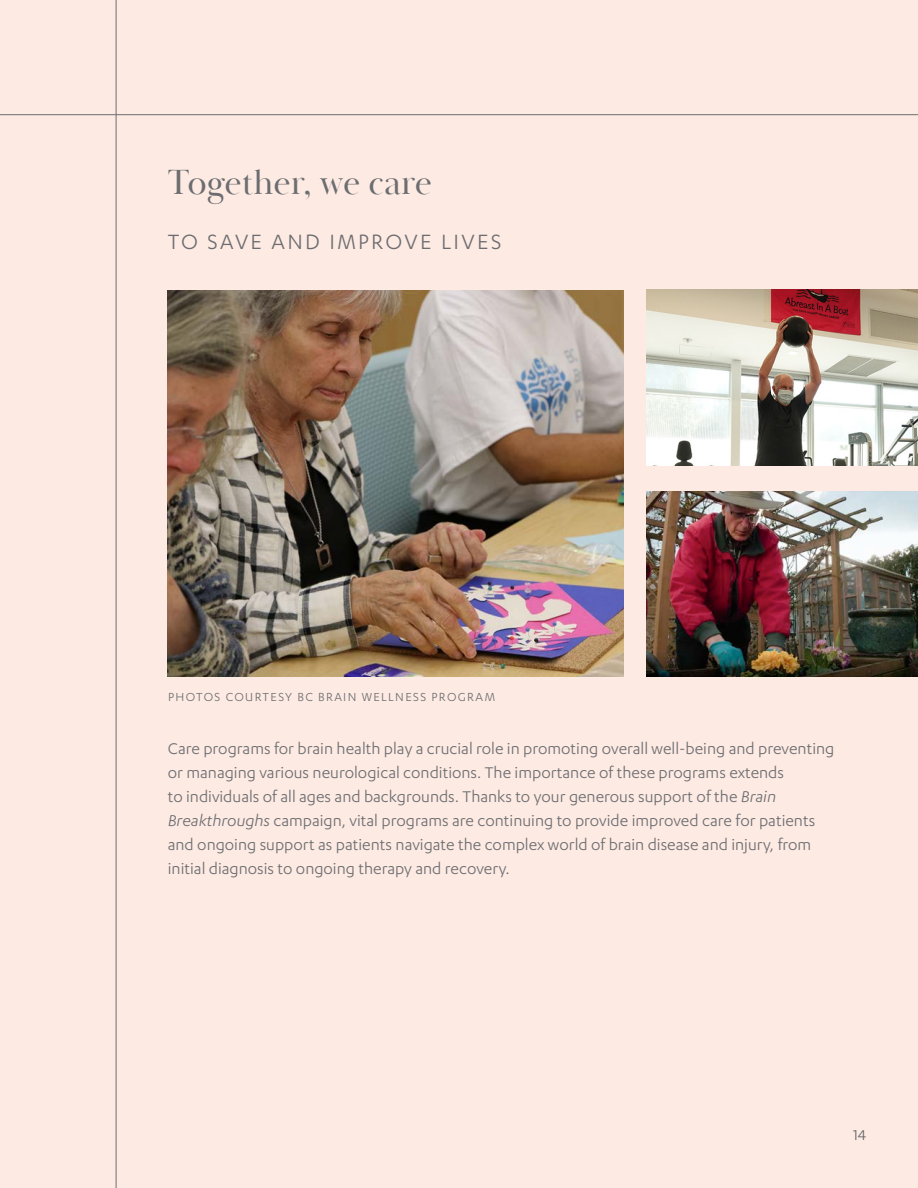
<style>
.page{position:relative;width:918px;height:1188px;background:#fdeae3}
.page>*{position:absolute;margin:0;border:0;box-sizing:border-box;transform-origin:0 0}
.HEAD_2{font:36px "Baskerville Poster PT";color:#6c6d70}
.BODY__WHY{font:24px "Karbon";letter-spacing:.1em;color:#6c6d70}
.BODY__WHY-2{font:18px/24px "Karbon";color:#6c6d70}
.t1{font:16.5px "Karbon";color:#636366}
.BODY__WHY-3{font:13.5px "Karbon";letter-spacing:.1em;color:#6c6d70}
.s1{font-style:italic}
</style>
<div class="page">
<hr style="left:0;top:114px;width:918px;height:1px;background:#6c6d70">
<hr style="left:116px;top:0;width:1px;height:1188px;background:#6c6d70">
<img style="left:168px;top:291px;width:455px;height:385px">
<img style="left:647px;top:289px;width:271px;height:176px">
<img style="left:647px;top:491px;width:271px;height:185px">
<p class="HEAD_2" style="left:168px;top:160px;width:266px">Together, we care</p>
<p class="BODY__WHY" style="left:168px;top:229px;width:335px">TO SAVE AND IMPROVE LIVES</p>
<p class="BODY__WHY-3" style="left:168px;top:689px;width:329px">PHOTOS COURTESY BC BRAIN WELLNESS PROGRAM</p>
<p class="BODY__WHY-2" style="left:168px;top:736px;width:668px">Care programs for brain health play a crucial role in promoting overall well-being and preventing or managing various neurological conditions. The importance of these programs extends<br>to individuals of all ages and backgrounds. Thanks to your generous support of the <span class="s1">Brain Breakthroughs</span> campaign, vital programs are continuing to provide improved care for patients and ongoing support as patients navigate the complex world of brain disease and injury, from initial diagnosis to ongoing therapy and recovery.</p>
<p class="t1" style="left:853px;top:1126px;width:15px">14</p>
</div>
